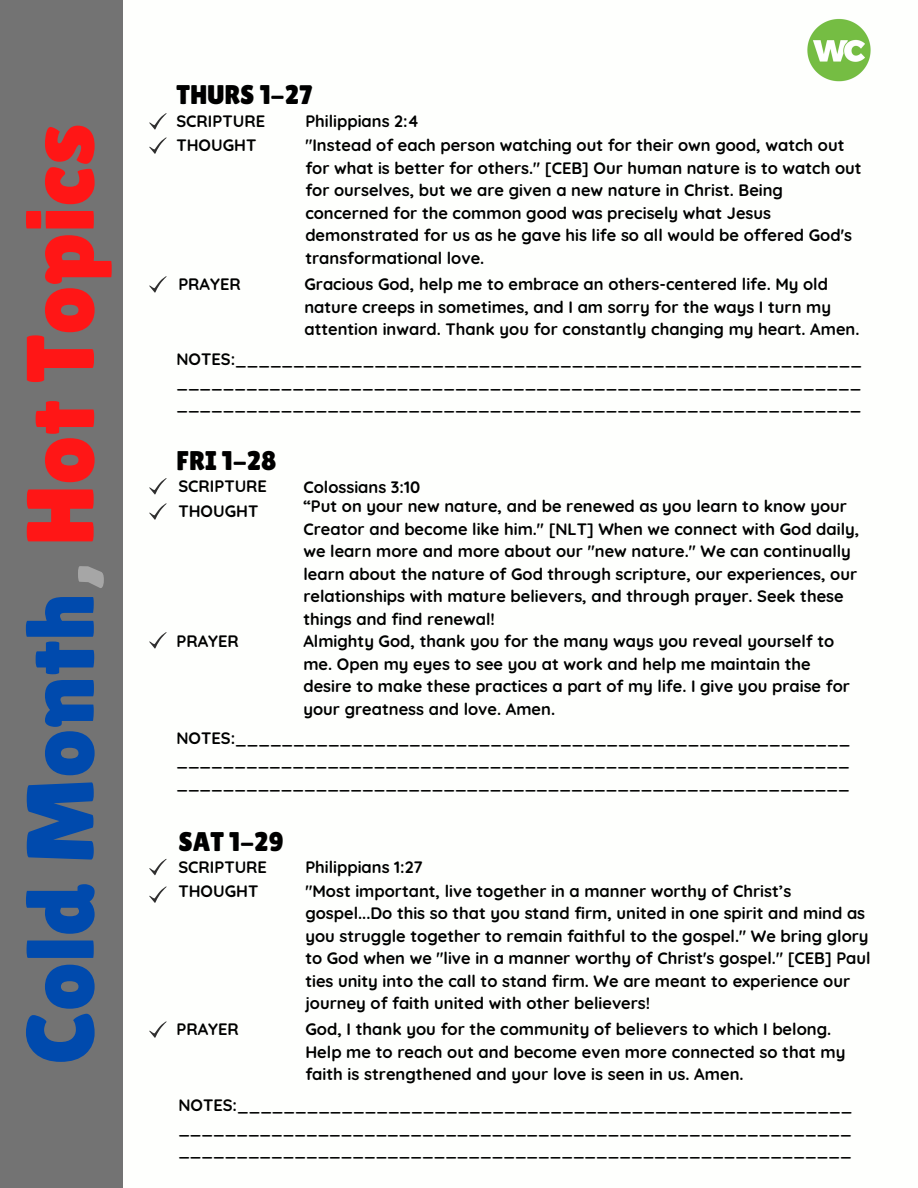
<style>
.page{position:relative;width:918px;height:1188px;background:#fff}
.page>*{position:absolute;margin:0;border:0;box-sizing:border-box;transform-origin:0 0}
.t1{font:95.55px "Lilita One";color:#004aad}
.t2{font:27px "Lilita One";color:#000}
.t3{font:700 16.5px/22.5px "Quicksand";color:#000}
.s1{color:#a6a6a6}
.s2{color:#ff1616}
</style>
<div class="page">
<img style="left:806px;top:18px;width:66px;height:66px;border-radius:50%">
<div style="left:816px;top:63px;width:47px;height:7px;background:#76bc43"></div>
<div style="left:0;top:0;width:123px;height:1188px;background:#737373"></div>
<svg style="left:149px;top:137px;width:18px;height:17px"></svg>
<svg style="left:149px;top:276px;width:18px;height:17px"></svg>
<svg style="left:149px;top:113px;width:18px;height:17px"></svg>
<svg style="left:149px;top:886px;width:18px;height:17px"></svg>
<svg style="left:149px;top:1021px;width:18px;height:17px"></svg>
<svg style="left:149px;top:859px;width:18px;height:17px"></svg>
<svg style="left:149px;top:632px;width:18px;height:17px"></svg>
<svg style="left:149px;top:503px;width:18px;height:17px"></svg>
<svg style="left:149px;top:478px;width:18px;height:17px"></svg>
<p class="t1" style="left:5px;top:1065px;width:943px;rotate:-90deg">Cold Month<span class="s1">,</span> <span class="s2">Hot Topics</span></p>
<p class="t2" style="left:176px;top:79px;width:138px">THURS 1-27</p>
<p class="t3" style="left:176px;top:110px;width:90px">SCRIPTURE</p>
<p class="t3" style="left:176px;top:134px;width:81px">THOUGHT</p>
<p class="t3" style="left:178px;top:273px;width:64px">PRAYER</p>
<p class="t3" style="left:305px;top:110px;width:115px">Philippians 2:4</p>
<p class="t3" style="left:305px;top:134px;width:558px">"Instead of each person watching out for their own good, watch out for what is better for others." [CEB] Our human nature is to watch out for ourselves, but we are given a new nature in Christ. Being concerned for the common good was precisely what Jesus demonstrated for us as he gave his life so all would be offered God's transformational love.</p>
<p class="t3" style="left:304px;top:273px;width:557px">Gracious God, help me to embrace an others-centered life. My old nature creeps in sometimes, and I am sorry for the ways I turn my attention inward. Thank you for constantly changing my heart. Amen.</p>
<p class="t3" style="left:176px;top:348px;width:687px;text-align:justify">NOTES:______________________________________________________ ___________________________________________________________ ___________________________________________________________</p>
<p class="t2" style="left:176px;top:445px;width:102px">FRI 1-28</p>
<p class="t3" style="left:178px;top:475px;width:90px">SCRIPTURE</p>
<p class="t3" style="left:303px;top:476px;width:118px">Colossians 3:10</p>
<p class="t3" style="left:178px;top:500px;width:81px">THOUGHT</p>
<p class="t3" style="left:303px;top:495px;width:557px">“Put on your new nature, and be renewed as you learn to know your Creator and become like him." [NLT] When we connect with God daily, we learn more and more about our "new nature." We can continually learn about the nature of God through scripture, our experiences, our relationships with mature believers, and through prayer. Seek these things and find renewal!</p>
<p class="t3" style="left:303px;top:630px;width:548px">Almighty God, thank you for the many ways you reveal yourself to me. Open my eyes to see you at work and help me maintain the desire to make these practices a part of my life. I give you praise for your greatness and love. Amen.</p>
<p class="t3" style="left:176px;top:630px;width:64px">PRAYER</p>
<p class="t3" style="left:176px;top:726px;width:675px;text-align:justify">NOTES:_____________________________________________________ __________________________________________________________ __________________________________________________________</p>
<p class="t2" style="left:178px;top:826px;width:107px">SAT 1-29</p>
<p class="t3" style="left:178px;top:855px;width:90px">SCRIPTURE</p>
<p class="t3" style="left:178px;top:879px;width:81px">THOUGHT</p>
<p class="t3" style="left:176px;top:1018px;width:64px">PRAYER</p>
<p class="t3" style="left:305px;top:855px;width:119px">Philippians 1:27</p>
<p class="t3" style="left:305px;top:879px;width:567px">"Most important, live together in a manner worthy of Christ’s gospel...Do this so that you stand firm, united in one spirit and mind as you struggle together to remain faithful to the gospel." We bring glory to God when we "live in a manner worthy of Christ's gospel." [CEB] Paul ties unity into the call to stand firm. We are meant to experience our journey of faith united with other believers!</p>
<p class="t3" style="left:305px;top:1018px;width:542px">God, I thank you for the community of believers to which I belong.<br>Help me to reach out and become even more connected so that my faith is strengthened and your love is seen in us. Amen.</p>
<p class="t3" style="left:178px;top:1094px;width:675px;text-align:justify">NOTES:_____________________________________________________ __________________________________________________________ __________________________________________________________</p>
</div>
